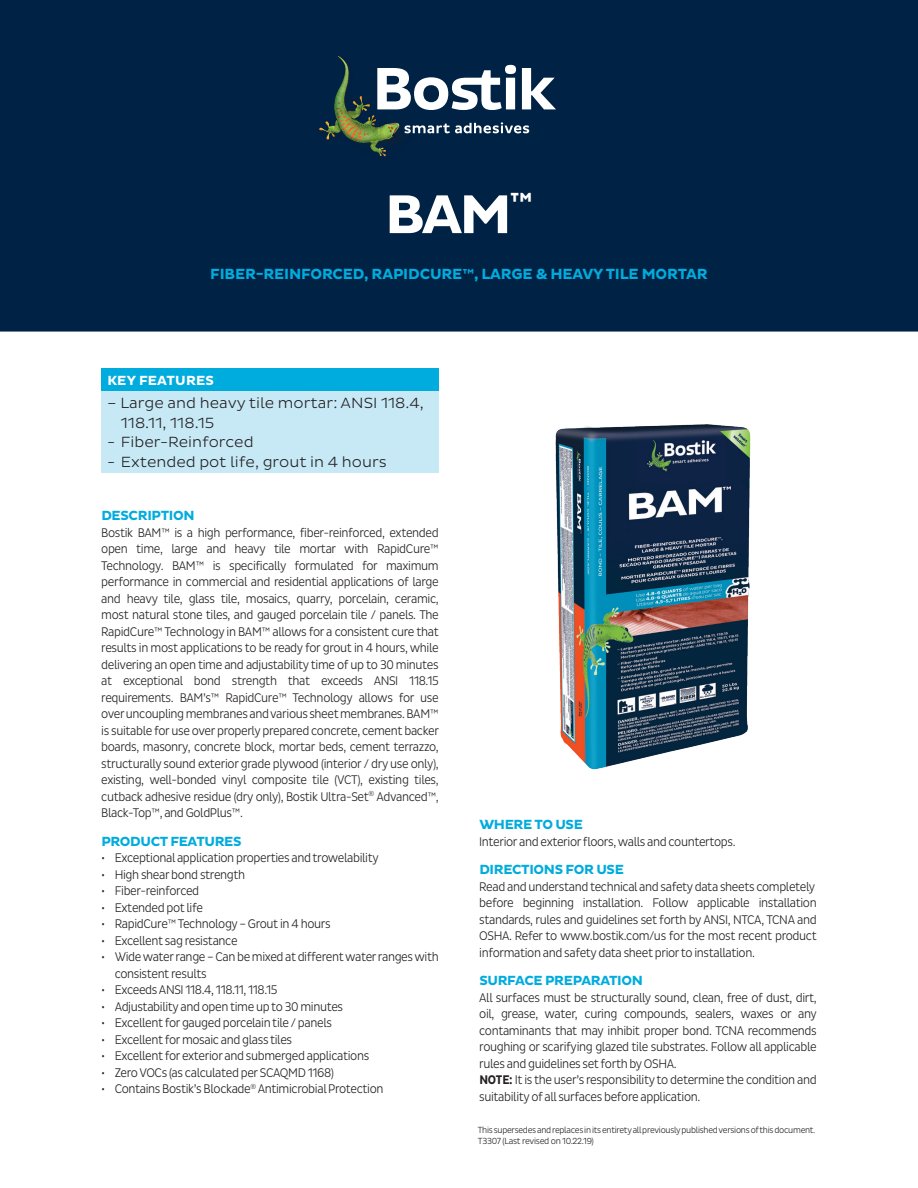
<style>
.page{position:relative;width:918px;height:1188px;background:#fff}
.page>*{position:absolute;margin:0;border:0;box-sizing:border-box;transform-origin:0 0}
.t1{font:700 55.5px "Pluto Sans";color:#fff}
.t2{font:300 15px/19.5px "Pluto Sans";color:#231f20}
.t3{font:700 15px "Pluto Sans";letter-spacing:-.01em;color:#00acdd}
.t4{font:700 13.5px "Pluto Sans";letter-spacing:-.025em;color:#00acdd}
.t5{font:700 13.5px "Pluto Sans";letter-spacing:.015em;color:#fff}
.t6{font:300 12.75px/16.5px "Pluto Sans Cond";letter-spacing:-.03em;color:#231f20;text-align:justify;scale:.96 1}
.t7{font:300 12.75px/16.5px "Pluto Sans Cond";letter-spacing:-.03em;color:#231f20}
.t8{font:300 9px/10.5px "Pluto Sans Cond";letter-spacing:-.03em;color:#231f20}
.s1{font-weight:700}
</style>
<div class="page">
<div style="left:0;top:0;width:918px;height:332px;background:#002245"></div>
<svg style="left:417px;top:122px;width:112px;height:11px"></svg>
<svg style="left:417px;top:65px;width:139px;height:45px"></svg>
<img style="left:319px;top:52px;width:98px;height:108px">
<div style="left:101px;top:369px;width:338px;height:22px;background:#00acdd"></div>
<div style="left:101px;top:391px;width:338px;height:82px;background:#c7e9f6"></div>
<img style="left:555px;top:424px;width:196px;height:346px">
<h1 class="t1" style="left:385px;top:183px;width:150px">BAM<sup>™</sup></h1>
<p class="t3" style="left:210px;top:265px;width:499px">FIBER-REINFORCED, RAPIDCURE™, LARGE &amp; HEAVY TILE MORTAR</p>
<p class="t5" style="left:107px;top:373px;width:108px">KEY FEATURES</p>
<p class="t2" style="left:121px;top:393px;width:305px;text-indent:-14px">– Large and heavy tile mortar: ANSI 118.4,<br>118.11, 118.15</p>
<p class="t2" style="left:107px;top:432px;width:148px">- Fiber-Reinforced</p>
<p class="t2" style="left:107px;top:452px;width:281px">- Extended pot life, grout in 4 hours</p>
<p class="t4" style="left:101px;top:508px;width:95px">DESCRIPTION</p>
<p class="t6" style="left:101px;top:524px;width:353px">Bostik BAM™ is a high performance, fiber-reinforced, extended open time, large and heavy tile mortar with RapidCure™ Technology. BAM™ is specifically formulated for maximum performance in commercial and residential applications of large and heavy tile, glass tile, mosaics, quarry, porcelain, ceramic, most natural stone tiles, and gauged porcelain tile / panels. The RapidCure™ Technology in BAM™ allows for a consistent cure that results in most applications to be ready for grout in 4 hours, while delivering an open time and adjustability time of up to 30 minutes at exceptional bond strength that exceeds ANSI 118.15 requirements. BAM’s™ RapidCure™ Technology allows for use over uncoupling membranes and various sheet membranes. BAM™ is suitable for use over properly prepared concrete, cement backer boards, masonry, concrete block, mortar beds, cement terrazzo, structurally sound exterior grade plywood (interior / dry use only), existing, well-bonded vinyl composite tile (VCT), existing tiles, cutback adhesive residue (dry only), Bostik Ultra-Set<sup>®</sup> Advanced™, Black-Top™, and GoldPlus™.</p>
<p class="t4" style="left:101px;top:833px;width:142px">PRODUCT FEATURES</p>
<p class="t7" style="left:101px;top:850px;width:279px">• Exceptional application properties and trowelability</p>
<p class="t7" style="left:101px;top:866px;width:146px">• High shear bond strength</p>
<p class="t7" style="left:101px;top:883px;width:100px">• Fiber-reinforced</p>
<p class="t7" style="left:101px;top:899px;width:103px">• Extended pot life</p>
<p class="t7" style="left:101px;top:916px;width:231px">• RapidCure™ Technology – Grout in 4 hours</p>
<p class="t7" style="left:101px;top:932px;width:138px">• Excellent sag resistance</p>
<p class="t7" style="left:115px;top:949px;width:326px;text-indent:-14px">• Wide water range – Can be mixed at different water ranges with consistent results</p>
<p class="t7" style="left:101px;top:982px;width:178px">• Exceeds ANSI 118.4, 118.11, 118.15</p>
<p class="t7" style="left:101px;top:998px;width:243px">• Adjustability and open time up to 30 minutes</p>
<p class="t7" style="left:101px;top:1015px;width:232px">• Excellent for gauged porcelain tile / panels</p>
<p class="t7" style="left:101px;top:1031px;width:192px">• Excellent for mosaic and glass tiles</p>
<p class="t7" style="left:101px;top:1048px;width:270px">• Excellent for exterior and submerged applications</p>
<p class="t7" style="left:101px;top:1064px;width:234px">• Zero VOCs (as calculated per SCAQMD 1168)</p>
<p class="t7" style="left:101px;top:1081px;width:284px">• Contains Bostik’s Blockade<sup>®</sup> Antimicrobial Protection</p>
<p class="t4" style="left:479px;top:817px;width:105px">WHERE TO USE</p>
<p class="t6" style="left:479px;top:833px;width:269px">Interior and exterior floors, walls and countertops.</p>
<p class="t4" style="left:479px;top:862px;width:146px">DIRECTIONS FOR USE</p>
<p class="t6" style="left:479px;top:878px;width:353px">Read and understand technical and safety data sheets completely before beginning installation. Follow applicable installation standards, rules and guidelines set forth by ANSI, NTCA, TCNA and OSHA. Refer to www.bostik.com/us for the most recent product information and safety data sheet prior to installation.</p>
<p class="t4" style="left:479px;top:973px;width:165px">SURFACE PREPARATION</p>
<p class="t6" style="left:479px;top:989px;width:353px;text-align:left">All surfaces must be structurally sound, clean, free of dust, dirt, oil, grease, water, curing compounds, sealers, waxes or any contaminants that may inhibit proper bond. TCNA recommends roughing or scarifying glazed tile substrates. Follow all applicable rules and guidelines set forth by OSHA.<br><span class="s1">NOTE:</span> It is the user’s responsibility to determine the condition and suitability of all surfaces before application.</p>
<p class="t8" style="left:478px;top:1125px;width:339px">This supersedes and replaces in its entirety all previously published versions of this document.<br>T3307 (Last revised on 10.22.19)</p>
</div>
